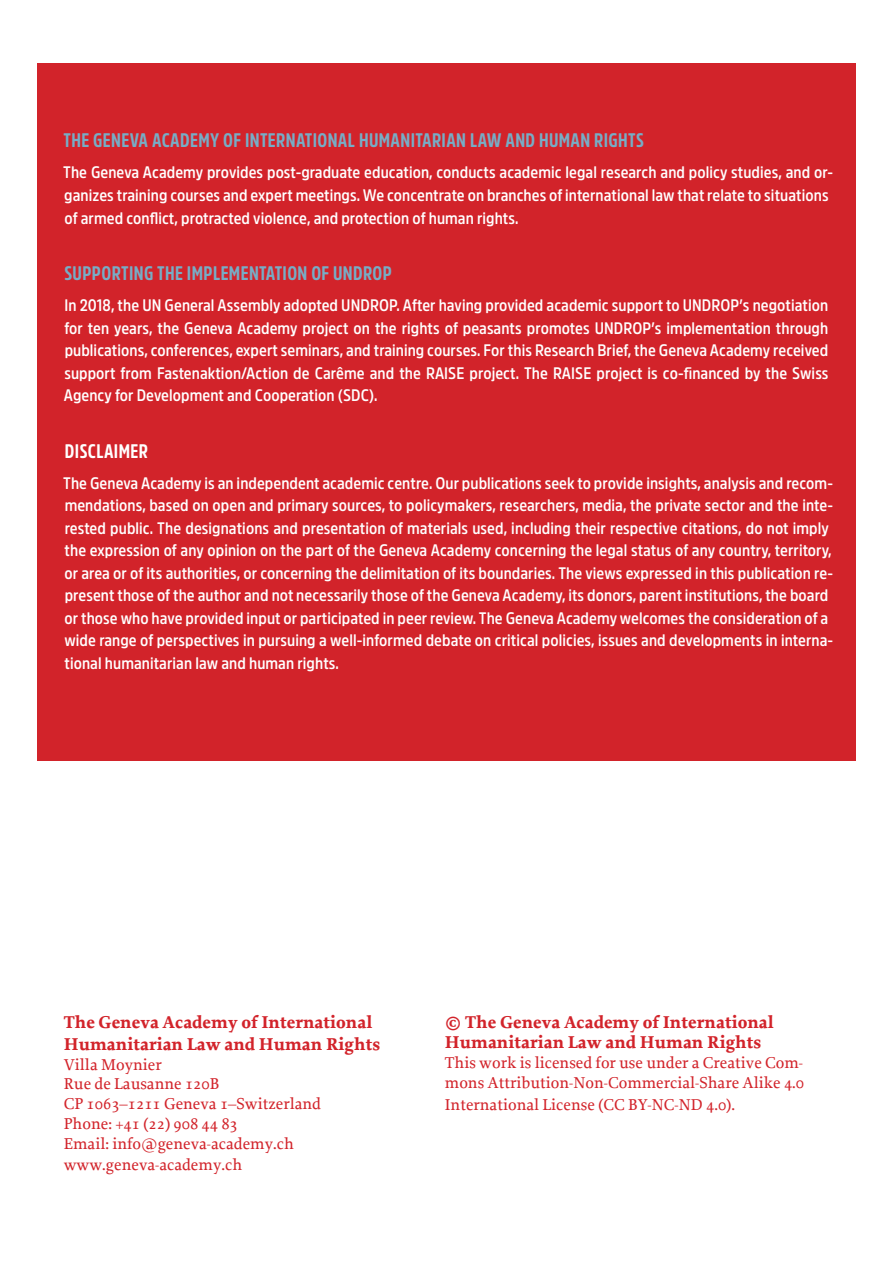
<style>
.page{position:relative;width:893px;height:1263px;background:#fff}
.page>*{position:absolute;margin:0;border:0;box-sizing:border-box;transform-origin:0 0}
.t1{font:700 19.5px "Amsi Pro Cond";letter-spacing:.02em;color:#77adc6}
.t2{font:700 19.5px "Amsi Pro Cond";letter-spacing:.02em;color:#fff}
.t3{font:700 18px/21.6px "Proforma";color:#d2232a}
.t4{font:600 16.5px/22.5px "Amsi Pro Narrow";letter-spacing:.005em;color:#fff}
.t5{font:500 16.5px/19.8px "Proforma";color:#d2232a}
</style>
<div class="page">
<div style="left:37px;top:63px;width:819px;height:697px;background:#d2232a"></div>
<p class="t1" style="left:64px;top:127px;width:582px">THE GENEVA ACADEMY OF INTERNATIONAL HUMANITARIAN LAW AND HUMAN RIGHTS</p>
<p class="t4" style="left:63px;top:160px;width:771px">The Geneva Academy provides post-graduate education, conducts academic legal research and policy studies, and or&shy;ganizes training courses and expert meetings. We concentrate on branches of international law that relate to situations of armed conflict, protracted violence, and protection of human rights.</p>
<p class="t1" style="left:64px;top:260px;width:329px">SUPPORTING THE IMPLEMENTATION OF UNDROP</p>
<p class="t4" style="left:64px;top:292px;width:766px;text-align:justify">In 2018, the UN General Assembly adopted UNDROP. After having provided academic support to UNDROP’s negotiation for ten years, the Geneva Academy project on the rights of peasants promotes UNDROP’s implementation through publications, conferences, expert seminars, and training courses. For this Research Brief, the Geneva Academy received support from Fastenaktion/Action de Carême and the RAISE project. The RAISE project is co-financed by the Swiss Agency for Development and Cooperation (SDC).</p>
<p class="t2" style="left:65px;top:437px;width:84px">DISCLAIMER</p>
<p class="t4" style="left:63px;top:470px;width:771px">The Geneva Academy is an independent academic centre. Our publications seek to provide insights, analysis and recom&shy;mendations, based on open and primary sources, to policymakers, researchers, media, the private sector and the inte&shy;rested public. The designations and presentation of materials used, including their respective citations, do not imply the expression of any opinion on the part of the Geneva Academy concerning the legal status of any country, territory, or area or of its authorities, or concerning the delimitation of its boundaries. The views expressed in this publication re&shy;present those of the author and not necessarily those of the Geneva Academy, its donors, parent institutions, the board or those who have provided input or participated in peer review. The Geneva Academy welcomes the consideration of a wide range of perspectives in pursuing a well-informed debate on critical policies, issues and developments in interna&shy;tional humanitarian law and human rights.</p>
<p class="t3" style="left:64px;top:1012px;width:318px">The Geneva Academy of International<br>Humanitarian Law and Human Rights</p>
<p class="t5" style="left:64px;top:1054px;width:259px">Villa Moynier<br>Rue de Lausanne 120B<br>CP 1063–1211 Geneva 1–Switzerland<br>Phone: +41 (22) 908 44 83<br>Email: info@geneva-academy.ch</p>
<p class="t5" style="left:64px;top:1155px;width:180px">www.geneva-academy.ch</p>
<p class="t3" style="left:445px;top:1012px;width:330px;line-height:20.1px">© The Geneva Academy of International<br>Humanitarian Law and Human Rights</p>
<p class="t5" style="left:445px;top:1053px;width:361px">This work is licensed for use under a Creative Com&shy;mons Attribution-Non-Commercial-Share Alike 4.0</p>
<p class="t5" style="left:445px;top:1094px;width:292px">International License (CC BY-NC-ND 4.0).</p>
</div>
